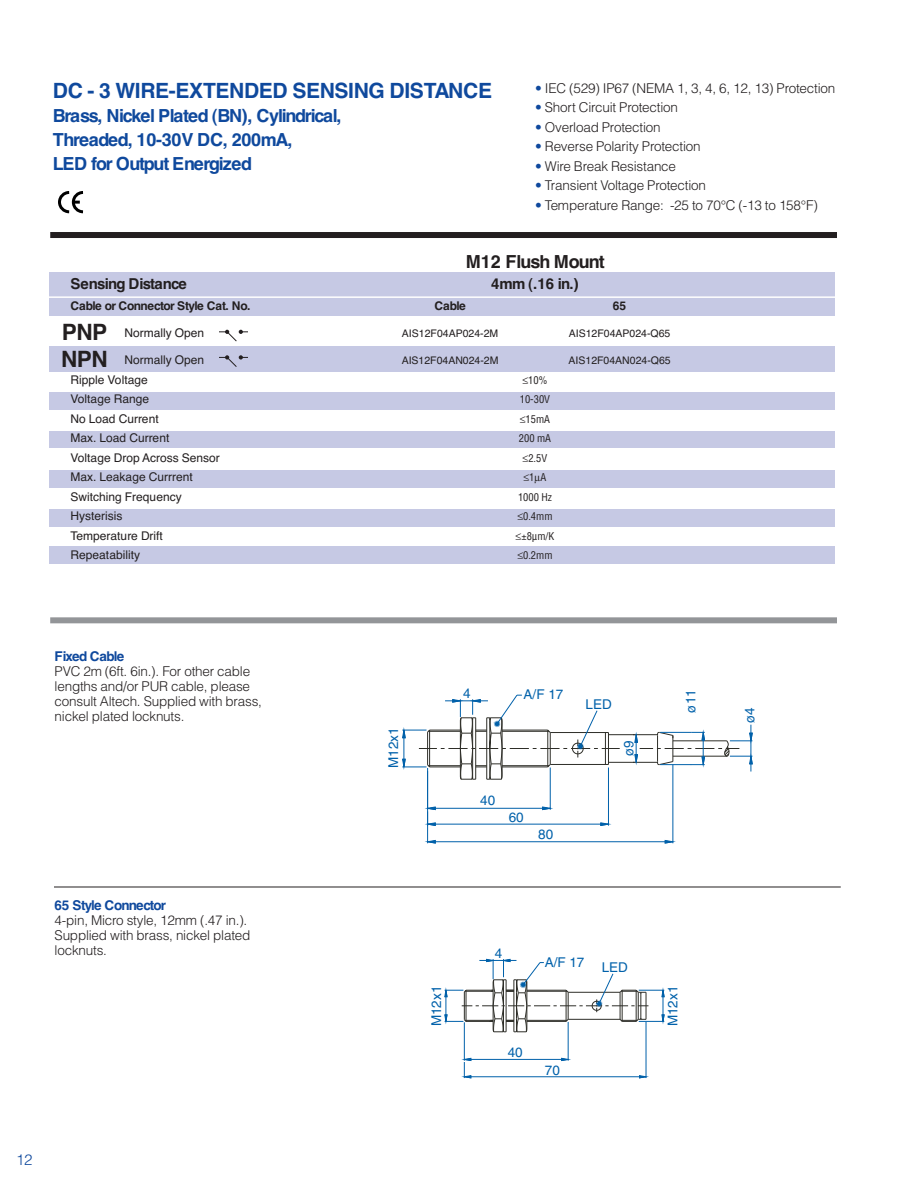
<style>
.page{position:relative;width:918px;height:1188px;background:#fff}
.page>*{position:absolute;margin:0;border:0;box-sizing:border-box;transform-origin:0 0}
.t1{font:700 22.5px/26px "Helvetica";letter-spacing:-.015em;color:#231f20}
.t2{font:700 21px "Helvetica";letter-spacing:-.015em;color:#0f499d}
.t3{font:700 18px/24px "Helvetica";letter-spacing:-.07em;color:#0f499d}
.t4{font:700 18px "Helvetica";letter-spacing:-.055em;color:#231f20}
.t5{font:700 15px "Helvetica";letter-spacing:-.055em;color:#231f20}
.t6{font:300 15px "Helvetica";color:#0f499d}
.t7{font:300 13.5px/15px "Helvetica";letter-spacing:-.015em;color:#231f20}
.t8{font:13.5px "Helvetica";color:#0161aa}
.t9{font:700 13.5px "Helvetica";letter-spacing:-.07em;color:#0f499d}
.t10{font:700 13.5px "Helvetica";letter-spacing:-.045em;color:#0f499d}
.t11{font:12px "Helvetica";color:#231f20}
.t12{font:700 12px "Helvetica";letter-spacing:-.055em;color:#231f20}
.t13{font:10.5px "Helvetica";color:#231f20}
.t14{font:condensed 10.5px "Helvetica";color:#231f20}
.s1{color:#0f499d}
</style>
<div class="page">
<div style="left:50px;top:470px;width:785px;height:17px;background:#c6c9e4"></div>
<div style="left:50px;top:509px;width:785px;height:17px;background:#c6c9e4"></div>
<div style="left:50px;top:547px;width:785px;height:17px;background:#c6c9e4"></div>
<div style="left:50px;top:431px;width:785px;height:17px;background:#c6c9e4"></div>
<div style="left:50px;top:393px;width:785px;height:17px;background:#c6c9e4"></div>
<div style="left:50px;top:272px;width:785px;height:44px;background:#c6c9e4"></div>
<div style="left:50px;top:346px;width:785px;height:26px;background:#c6c9e4"></div>
<hr style="left:46px;top:296px;width:791px;height:2px;background:#fff">
<div style="left:50px;top:232px;width:787px;height:6px;background:#231f20"></div>
<hr style="left:608px;top:762px;width:50px;height:1px;background:#2e2e28">
<hr style="left:608px;top:734px;width:50px;height:1px;background:#2e2e28">
<hr style="left:427px;top:768px;width:1px;height:58px;background:#0161aa">
<hr style="left:608px;top:768px;width:1px;height:58px;background:#0161aa">
<hr style="left:435px;top:824px;width:166px;height:1px;background:#0161aa">
<svg style="left:425px;top:822px;width:11px;height:4px"></svg>
<svg style="left:600px;top:822px;width:12px;height:4px"></svg>
<hr style="left:550px;top:768px;width:1px;height:42px;background:#0161aa">
<hr style="left:435px;top:808px;width:108px;height:1px;background:#0161aa">
<svg style="left:402px;top:694px;width:218px;height:86px"></svg>
<svg style="left:542px;top:806px;width:11px;height:4px"></svg>
<hr style="left:427px;top:811px;width:1px;height:32px;background:#0161aa">
<hr style="left:673px;top:765px;width:1px;height:78px;background:#0161aa">
<hr style="left:435px;top:841px;width:230px;height:1px;background:#0161aa">
<svg style="left:425px;top:840px;width:11px;height:3px"></svg>
<svg style="left:425px;top:806px;width:11px;height:4px"></svg>
<svg style="left:633px;top:725px;width:120px;height:47px"></svg>
<svg style="left:664px;top:840px;width:12px;height:3px"></svg>
<hr style="left:660px;top:764px;width:31px;height:1px;background:#0161aa">
<hr style="left:464px;top:1022px;width:1px;height:39px;background:#0161aa">
<hr style="left:568px;top:1022px;width:1px;height:39px;background:#0161aa">
<hr style="left:471px;top:1059px;width:91px;height:1px;background:#0161aa">
<svg style="left:561px;top:1058px;width:10px;height:3px"></svg>
<hr style="left:646px;top:1022px;width:1px;height:56px;background:#0161aa">
<hr style="left:471px;top:1076px;width:169px;height:1px;background:#0161aa">
<svg style="left:461px;top:1058px;width:11px;height:20px"></svg>
<svg style="left:639px;top:1075px;width:10px;height:3px"></svg>
<svg style="left:444px;top:959px;width:221px;height:74px"></svg>
<svg style="left:58px;top:191px;width:26px;height:23px"></svg>
<hr style="left:54px;top:887px;width:787px;height:1px;background:#231f20">
<div style="left:50px;top:617px;width:787px;height:6px;background:#939598"></div>
<svg style="left:220px;top:330px;width:28px;height:11px"></svg>
<svg style="left:220px;top:355px;width:28px;height:12px"></svg>
<h2 class="t2" style="left:53px;top:79px;width:441px">DC - 3 WIRE-EXTENDED SENSING DISTANCE</h2>
<h3 class="t3" style="left:53px;top:104px;width:290px">Brass, Nickel Plated (BN), Cylindrical,<br>Threaded, 10-30V DC, 200mA,<br>LED for Output Energized</h3>
<p class="t7" style="left:535px;top:82px;width:302px"><span class="s1">•</span> IEC (529) IP67 (NEMA 1, 3, 4, 6, 12, 13) Protection</p>
<p class="t7" style="left:535px;top:101px;width:144px"><span class="s1">•</span> Short Circuit Protection</p>
<p class="t7" style="left:535px;top:121px;width:127px"><span class="s1">•</span> Overload Protection</p>
<p class="t7" style="left:535px;top:140px;width:167px"><span class="s1">•</span> Reverse Polarity Protection</p>
<p class="t7" style="left:535px;top:160px;width:142px"><span class="s1">•</span> Wire Break Resistance</p>
<p class="t7" style="left:535px;top:179px;width:172px"><span class="s1">•</span> Transient Voltage Protection</p>
<p class="t7" style="left:535px;top:199px;width:284px"><span class="s1">•</span> Temperature Range: -25 to 70°C (-13 to 158°F)</p>
<h3 class="t4" style="left:466px;top:251px;width:141px">M12 Flush Mount</h3>
<p class="t5" style="left:71px;top:275px;width:118px">Sensing Distance</p>
<p class="t5" style="left:491px;top:275px;width:89px">4mm (.16 in.)</p>
<p class="t12" style="left:71px;top:299px;width:181px">Cable or Connector Style Cat. No.</p>
<p class="t12" style="left:434px;top:299px;width:33px">Cable</p>
<p class="t12" style="left:613px;top:299px;width:15px">65</p>
<p class="t11" style="left:125px;top:326px;width:81px">Normally Open</p>
<p class="t13" style="left:402px;top:328px;width:98px">AIS12F04AP024-2M</p>
<p class="t13" style="left:569px;top:328px;width:103px">AIS12F04AP024-Q65</p>
<p class="t11" style="left:125px;top:353px;width:81px">Normally Open</p>
<p class="t13" style="left:402px;top:355px;width:98px">AIS12F04AN024-2M</p>
<p class="t13" style="left:569px;top:355px;width:104px">AIS12F04AN024-Q65</p>
<p class="t11" style="left:71px;top:373px;width:79px">Ripple Voltage</p>
<p class="t14" style="left:522px;top:376px;width:27px">≤10%</p>
<p class="t11" style="left:71px;top:392px;width:80px">Voltage Range</p>
<p class="t14" style="left:520px;top:396px;width:32px">10-30V</p>
<p class="t11" style="left:71px;top:412px;width:90px">No Load Current</p>
<p class="t14" style="left:520px;top:415px;width:32px">≤15mA</p>
<p class="t11" style="left:71px;top:431px;width:100px">Max. Load Current</p>
<p class="t14" style="left:519px;top:435px;width:34px">200 mA</p>
<p class="t11" style="left:71px;top:451px;width:151px">Voltage Drop Across Sensor</p>
<p class="t14" style="left:523px;top:454px;width:26px">≤2.5V</p>
<p class="t11" style="left:71px;top:470px;width:124px">Max. Leakage Currrent</p>
<p class="t14" style="left:524px;top:474px;width:24px">≤1 A</p>
<p class="t11" style="left:71px;top:490px;width:113px">Switching Frequency</p>
<p class="t14" style="left:518px;top:493px;width:35px">1000 Hz</p>
<p class="t11" style="left:71px;top:509px;width:53px">Hysterisis</p>
<p class="t14" style="left:517px;top:513px;width:37px">≤0.4mm</p>
<p class="t11" style="left:71px;top:529px;width:94px">Temperature Drift</p>
<p class="t14" style="left:516px;top:532px;width:40px">≤±8µm/K</p>
<p class="t11" style="left:71px;top:548px;width:71px">Repeatability</p>
<p class="t14" style="left:517px;top:552px;width:37px">≤0.2mm</p>
<h1 class="t1" style="left:61px;top:320px;width:48px">PNP<br>NPN</h1>
<p class="t10" style="left:55px;top:648px;width:71px">Fixed Cable</p>
<p class="t7" style="left:55px;top:665px;width:209px">PVC 2m (6ft. 6in.). For other cable lengths and/or PUR cable, please consult Altech. Supplied with brass, nickel plated locknuts.</p>
<p class="t9" style="left:55px;top:897px;width:113px">65 Style Connector</p>
<p class="t7" style="left:55px;top:914px;width:197px">4-pin, Micro style, 12mm (.47 in.).<br>Supplied with brass, nickel plated locknuts.</p>
<p class="t6" style="left:16px;top:1154px;width:18px">12</p>
<p class="t8" style="left:388px;top:768px;width:42px;rotate:-90deg">M12x1</p>
<p class="t8" style="left:463px;top:688px;width:9px">4</p>
<p class="t8" style="left:524px;top:690px;width:41px">A/F 17</p>
<p class="t8" style="left:480px;top:795px;width:17px">40</p>
<p class="t8" style="left:509px;top:812px;width:17px">60</p>
<p class="t8" style="left:538px;top:829px;width:17px">80</p>
<p class="t8" style="left:586px;top:700px;width:28px">LED</p>
<p class="t8" style="left:624px;top:756px;width:17px;rotate:-90deg">ø9</p>
<p class="t8" style="left:686px;top:713px;width:25px;rotate:-90deg">ø11</p>
<p class="t8" style="left:495px;top:949px;width:9px">4</p>
<p class="t8" style="left:545px;top:957px;width:41px">A/F 17</p>
<p class="t8" style="left:602px;top:962px;width:28px">LED</p>
<p class="t8" style="left:432px;top:1026px;width:42px;rotate:-90deg">M12x1</p>
<p class="t8" style="left:668px;top:1026px;width:42px;rotate:-90deg">M12x1</p>
<p class="t8" style="left:508px;top:1048px;width:17px">40</p>
<p class="t8" style="left:545px;top:1065px;width:17px">70</p>
<p class="t8" style="left:745px;top:723px;width:17px;rotate:-90deg">ø4</p>
</div>
